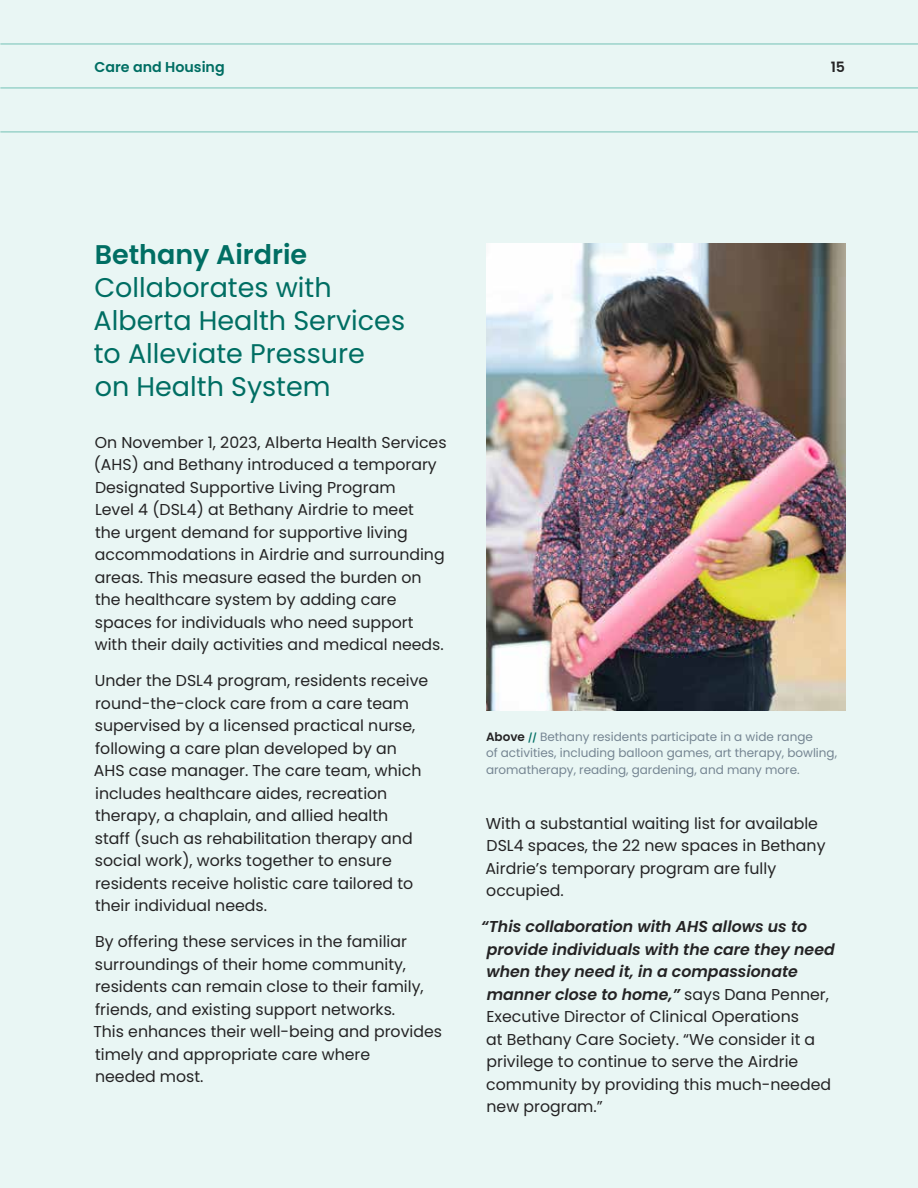
<style>
.page{position:relative;width:918px;height:1188px;background:#e9f6f4}
.page>*{position:absolute;margin:0;border:0;box-sizing:border-box;transform-origin:0 0}
.t1{font:27px/33px "Poppins";color:#006e63}
.t2{font:600 27px "Poppins";color:#006e63}
.t3{font:15.75px/22.5px "Poppins";color:#242324}
.t4{font:600 14.25px "Poppins";color:#006e63}
.t5{font:600 14.25px "Poppins";color:#242324}
.t6{font:12px/16.5px "Poppins";color:#758592}
.s1{font-weight:600;color:#242324}
.s2{font-weight:600;font-size:9px;color:#006e63}
.s3{font-weight:600;font-style:italic}
</style>
<div class="page">
<hr style="left:0;top:43px;width:918px;height:2px;background:#80c7bc">
<hr style="left:0;top:87px;width:918px;height:1px;background:#80c7bc">
<hr style="left:0;top:131px;width:918px;height:1px;background:#80c7bc">
<img style="left:486px;top:243px;width:359px;height:467px">
<p class="t4" style="left:94px;top:58px;width:132px">Care and Housing</p>
<p class="t5" style="left:831px;top:58px;width:16px">15</p>
<h1 class="t2" style="left:95px;top:238px;width:214px">Bethany Airdrie</h1>
<h1 class="t1" style="left:94px;top:271px;width:313px">Collaborates with<br>Alberta Health Services to Alleviate Pressure on Health System</h1>
<p class="t3" style="left:94px;top:431px;width:354px">On November 1, 2023, Alberta Health Services (AHS) and Bethany introduced a temporary Designated Supportive Living Program<br>Level 4 (DSL4) at Bethany Airdrie to meet<br>the urgent demand for supportive living accommodations in Airdrie and surrounding areas. This measure eased the burden on the healthcare system by adding care spaces for individuals who need support with their daily activities and medical needs.</p>
<p class="t3" style="left:94px;top:669px;width:336px">Under the DSL4 program, residents receive round-the-clock care from a care team supervised by a licensed practical nurse, following a care plan developed by an AHS case manager. The care team, which includes healthcare aides, recreation therapy, a chaplain, and allied health<br>staff (such as rehabilitation therapy and social work), works together to ensure residents receive holistic care tailored to their individual needs.</p>
<p class="t3" style="left:93px;top:931px;width:350px">By offering these services in the familiar surroundings of their home community, residents can remain close to their family, friends, and existing support networks.<br>This enhances their well-being and provides timely and appropriate care where<br>needed most.</p>
<p class="t6" style="left:486px;top:729px;width:353px"><span class="s1">Above</span> <span class="s2">//</span> Bethany residents participate in a wide range<br>of activities, including balloon games, art therapy, bowling, aromatherapy, reading, gardening, and many more.</p>
<p class="t3" style="left:485px;top:812px;width:342px">With a substantial waiting list for available DSL4 spaces, the 22 new spaces in Bethany Airdrie’s temporary program are fully occupied.</p>
<p class="t3" style="left:486px;top:916px;width:350px;text-indent:-5px"><span class="s3">“This collaboration with AHS allows us to provide individuals with the care they need when they need it, in a compassionate manner close to home,”</span> says Dana Penner, Executive Director of Clinical Operations<br>at Bethany Care Society. “We consider it a privilege to continue to serve the Airdrie community by providing this much-needed new program.”</p>
</div>
